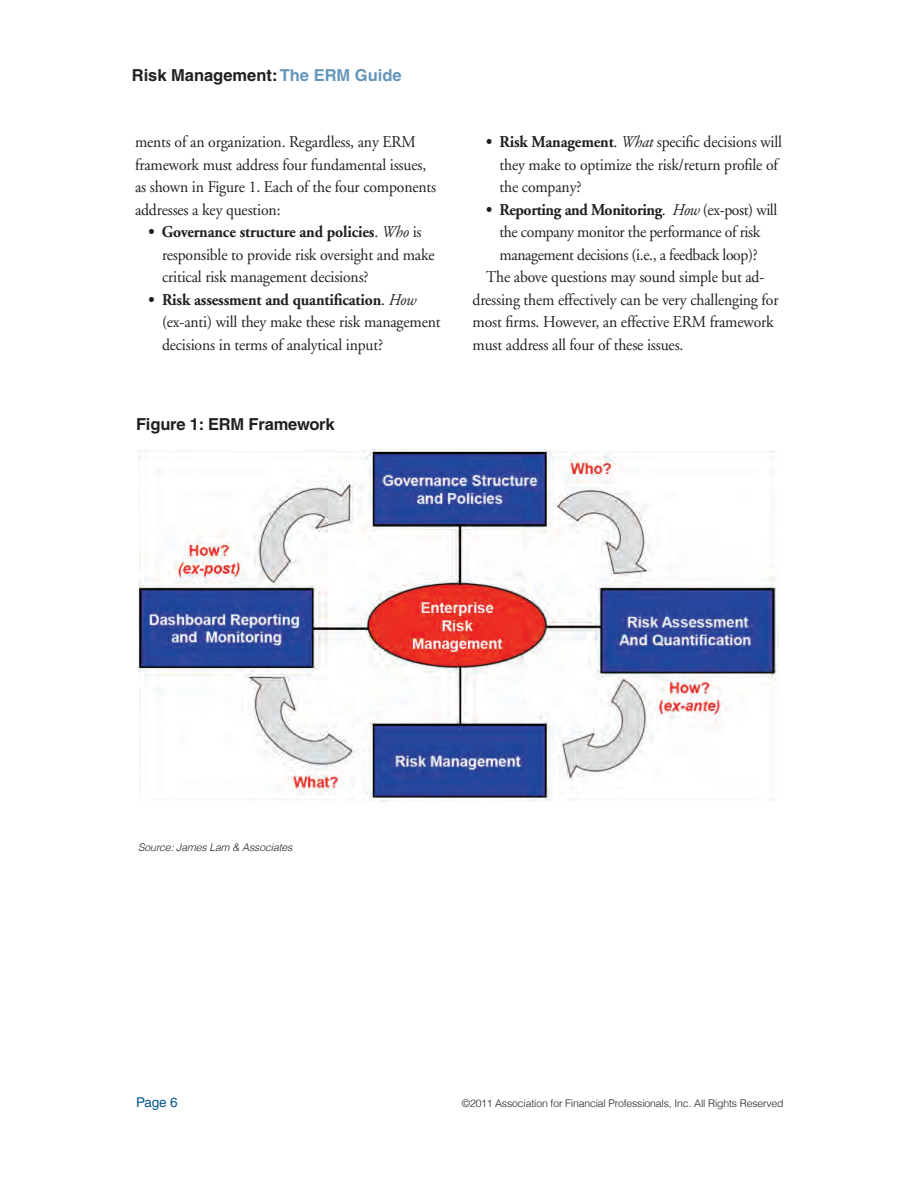
<style>
.page{position:relative;width:918px;height:1188px;background:#fff}
.page>*{position:absolute;margin:0;border:0;box-sizing:border-box;transform-origin:0 0}
.t1{font:16.5px/22.5px "Adobe Garamond";letter-spacing:-.01em;color:#231f20;scale:.95 1}
.t2{font:700 16.5px "Helvetica";color:#231f20}
.t3{font:700 16.5px "Adobe Garamond";letter-spacing:-.025em;color:#231f20;scale:.95 1}
.t4{font:13.5px "Helvetica";color:#005789}
.t5{font:300 10.5px "Helvetica";letter-spacing:-.015em;color:#231f20}
.t6{font:italic 300 10.5px "Helvetica";letter-spacing:-.01em;color:#231f20}
.s1{color:#6496bc}
.s2{font-weight:700}
.s3{font-style:italic}
.s4{font-weight:400}
.s5{font-weight:400;font-style:italic}
</style>
<div class="page">
<img style="left:138px;top:449px;width:641px;height:352px">
<p class="t2" style="left:132px;top:65px;width:271px">Risk Management:<span class="s1">The ERM Guide</span></p>
<p class="t1" style="left:135px;top:131px;width:319px">ments of an organization. Regardless, any ERM framework must address four fundamental issues, as shown in Figure 1. Each of the four components addresses a key question:</p>
<p class="t1" style="left:162px;top:221px;width:289px;text-indent:-14px"><span class="s2">• Governance structure and policies</span>. <span class="s3">Who</span> is responsible to provide risk oversight and make critical risk management decisions?</p>
<p class="t1" style="left:162px;top:289px;width:295px;text-indent:-13px"><span class="s2">• Risk assessment and quantification</span>. <span class="s3">How </span>(ex-anti) will they make these risk management decisions in terms of analytical input?</p>
<p class="t2" style="left:136px;top:414px;width:200px">Figure 1: ERM Framework</p>
<p class="t1" style="left:500px;top:131px;width:299px;text-indent:-13px"><span class="s2">• Risk Management</span>. <span class="s3">What</span> specific decisions will they make to optimize the risk/return profile of the company?</p>
<p class="t3" style="left:486px;top:200px;width:308px">• Reporting and Monitoring<span class="s4">.</span> <span class="s5">How</span> <span class="s4">(ex-post) will</span></p>
<p class="t1" style="left:500px;top:221px;width:276px">the company monitor the performance of risk</p>
<p class="t1" style="left:500px;top:244px;width:273px">management decisions (i.e., a feedback loop)?</p>
<p class="t1" style="left:486px;top:266px;width:295px">The above questions may sound simple but ad-</p>
<p class="t1" style="left:473px;top:289px;width:324px">dressing them effectively can be very challenging for</p>
<p class="t1" style="left:473px;top:311px;width:319px">most firms. However, an effective ERM framework</p>
<p class="t1" style="left:473px;top:334px;width:224px">must address all four of these issues.</p>
<p class="t6" style="left:138px;top:841px;width:156px">Source: James Lam &amp; Associates</p>
<p class="t4" style="left:136px;top:1094px;width:43px">Page 6</p>
<p class="t5" style="left:462px;top:1096px;width:323px">©2011 Association for Financial Professionals, Inc. All Rights Reserved</p>
</div>
